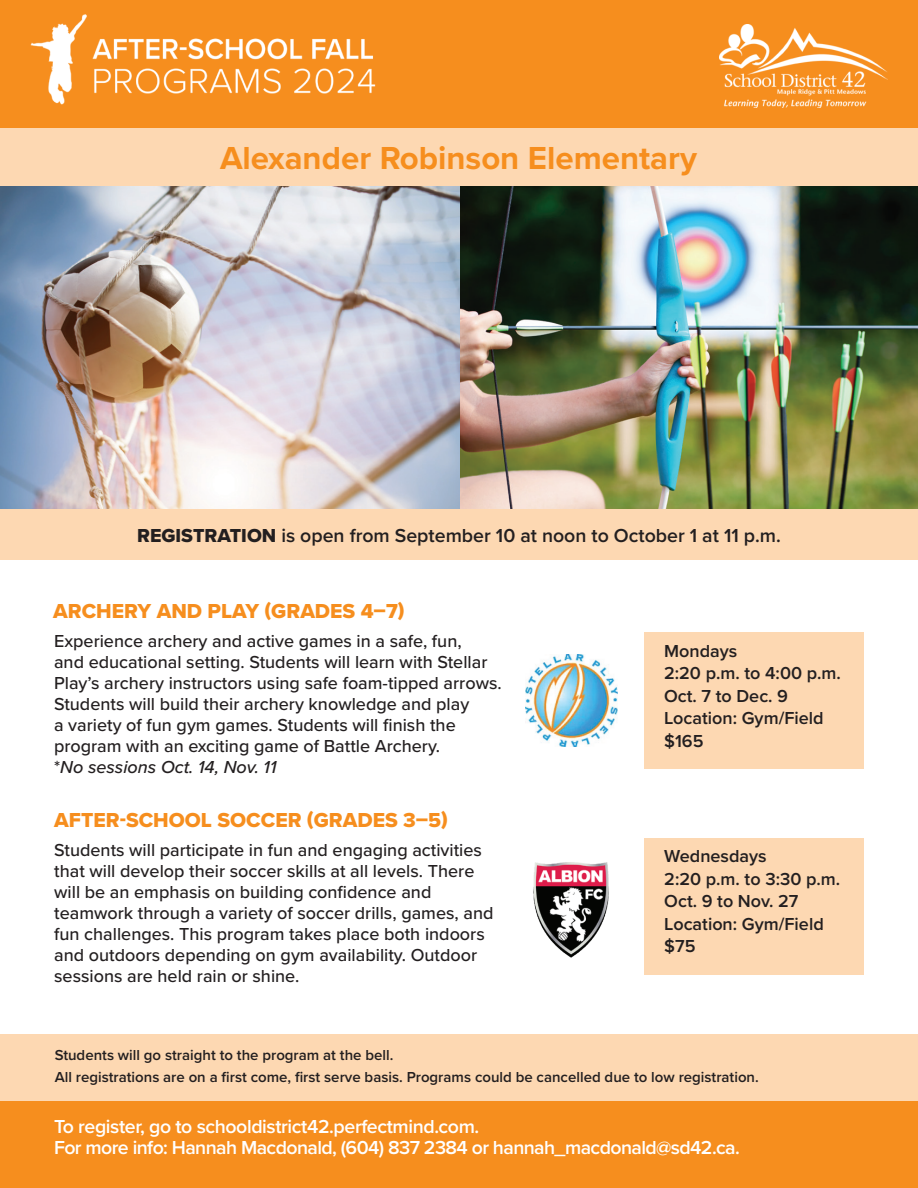
<style>
.page{position:relative;width:918px;height:1188px;background:#fff}
.page>*{position:absolute;margin:0;border:0;box-sizing:border-box;transform-origin:0 0}
.t1{font:700 33px "Proxima Nova";color:#f68e1e}
.t2{font:21px "Proxima Nova Extrabld";color:#f68e1e}
.t3{font:600 19.5px/21.6px "Proxima Nova";letter-spacing:-.03em;color:#fff}
.t4{font:600 19.5px "Proxima Nova";color:#231f20}
.t5{font:500 18px/21px "Proxima Nova";color:#231f20}
.t6{font:600 18px/22.5px "Proxima Nova";color:#231f20}
.t7{font:600 15px/22.5px "Proxima Nova";color:#231f20}
.s1{font-family:"Proxima Nova Extrabld";font-weight:400}
.s2{font-style:italic}
</style>
<div class="page">
<div style="left:0;top:508px;width:918px;height:52px;background:#fdd8b2"></div>
<div style="left:0;top:1034px;width:918px;height:67px;background:#fdd8b2"></div>
<div style="left:0;top:1101px;width:918px;height:87px;background:#f68e1e"></div>
<div style="left:0;top:0;width:918px;height:128px;background:#f68e1e"></div>
<div style="left:0;top:128px;width:918px;height:58px;background:#fdd8b2"></div>
<img style="left:0;top:186px;width:918px;height:322px">
<div style="left:644px;top:838px;width:219px;height:137px;background:#fdd8b2"></div>
<img style="left:533px;top:862px;width:76px;height:96px">
<div style="left:644px;top:633px;width:219px;height:136px;background:#fdd8b2"></div>
<img style="left:719px;top:24px;width:169px;height:84px">
<img style="left:30px;top:15px;width:346px;height:90px">
<img style="left:525px;top:654px;width:92px;height:92px">
<h1 class="t1" style="left:220px;top:138px;width:479px">Alexander Robinson Elementary</h1>
<p class="t4" style="left:137px;top:524px;width:645px"><span class="s1">REGISTRATION</span> is open from September 10 at noon to October 1 at 11 p.m.</p>
<p class="t2" style="left:53px;top:599px;width:353px">ARCHERY AND PLAY (GRADES 4–7)</p>
<p class="t5" style="left:54px;top:631px;width:449px">Experience archery and active games in a safe, fun,<br>and educational setting. Students will learn with Stellar Play’s archery instructors using safe foam-tipped arrows.<br>Students will build their archery knowledge and play<br>a variety of fun gym games. Students will finish the program with an exciting game of Battle Archery.<br>*<span class="s2">No sessions Oct. 14, Nov. 11</span></p>
<p class="t6" style="left:664px;top:640px;width:178px">Mondays<br>2:20 p.m. to 4:00 p.m.<br>Oct. 7 to Dec. 9<br>Location: Gym/Field $165</p>
<p class="t2" style="left:54px;top:807px;width:395px">AFTER-SCHOOL SOCCER (GRADES 3–5)</p>
<p class="t5" style="left:54px;top:840px;width:441px">Students will participate in fun and engaging activities that will develop their soccer skills at all levels. There will be an emphasis on building confidence and teamwork through a variety of soccer drills, games, and fun challenges. This program takes place both indoors and outdoors depending on gym availability. Outdoor sessions are held rain or shine.</p>
<p class="t6" style="left:664px;top:846px;width:177px">Wednesdays<br>2:20 p.m. to 3:30 p.m.<br>Oct. 9 to Nov. 27<br>Location: Gym/Field $75</p>
<p class="t7" style="left:55px;top:1044px;width:706px">Students will go straight to the program at the bell.<br>All registrations are on a first come, first serve basis. Programs could be cancelled due to low registration.</p>
<p class="t3" style="left:54px;top:1116px;width:687px">To register, go to schooldistrict42.perfectmind.com.<br>For more info: Hannah Macdonald, (604) 837 2384 or hannah_macdonald@sd42.ca.</p>
</div>
